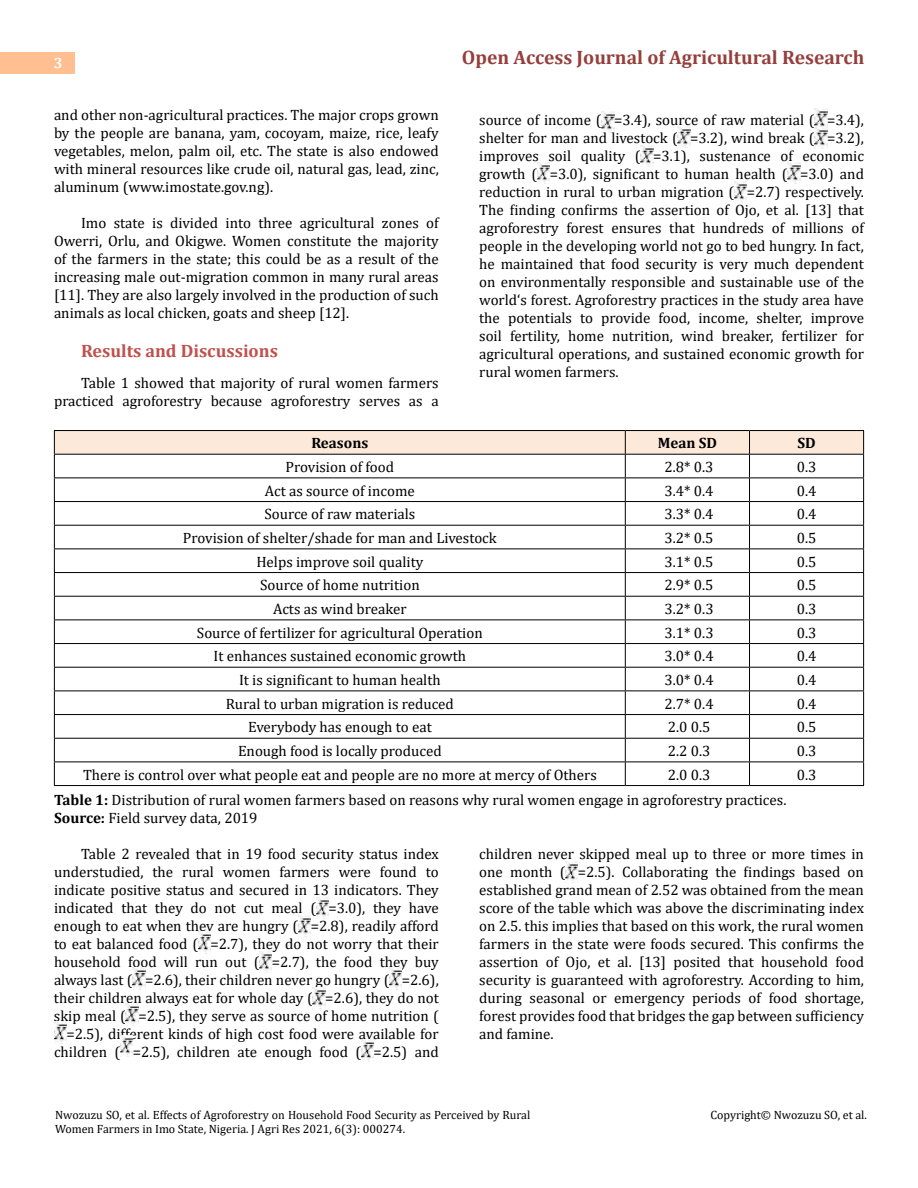
<style>
.page{position:relative;width:918px;height:1188px;background:#fff}
.page>*{position:absolute;margin:0;border:0;box-sizing:border-box;transform-origin:0 0}
.t1{font:700 19.5px "Cambria";color:#953f3c}
.t2{font:700 18px "Cambria";color:#c0504d}
.t3{font:15px/18px "Cambria";color:#000;text-align:justify}
.t4{font:700 15px "Cambria";color:#000}
.t5{font:700 15px "Cambria";color:#fff}
.t6{font:12px/14.4px "Cambria";color:#000}
.s1{font-weight:700}
</style>
<div class="page">
<div style="left:0;top:52px;width:74px;height:21px;background:#ffbf91"></div>
<img style="left:602px;top:111px;width:12px;height:20px">
<img style="left:815px;top:108px;width:12px;height:41px">
<img style="left:678px;top:126px;width:12px;height:20px">
<img style="left:641px;top:146px;width:12px;height:21px">
<img style="left:537px;top:162px;width:13px;height:20px">
<img style="left:788px;top:162px;width:12px;height:20px">
<img style="left:734px;top:182px;width:13px;height:21px">
<hr style="left:54px;top:430px;width:571px;height:1px;background:#000">
<hr style="left:625px;top:430px;width:125px;height:1px;background:#000">
<hr style="left:750px;top:430px;width:114px;height:1px;background:#000">
<hr style="left:54px;top:785px;width:571px;height:1px;background:#000">
<hr style="left:625px;top:785px;width:125px;height:1px;background:#000">
<hr style="left:750px;top:785px;width:114px;height:1px;background:#000">
<svg style="left:54px;top:431px;width:810px;height:354px"></svg>
<img style="left:316px;top:897px;width:13px;height:22px">
<img style="left:298px;top:915px;width:13px;height:22px">
<img style="left:198px;top:932px;width:13px;height:20px">
<img style="left:259px;top:951px;width:13px;height:22px">
<img style="left:133px;top:968px;width:12px;height:20px">
<img style="left:389px;top:968px;width:13px;height:20px">
<img style="left:313px;top:987px;width:12px;height:22px">
<img style="left:126px;top:1004px;width:12px;height:20px">
<img style="left:54px;top:1022px;width:13px;height:20px">
<img style="left:120px;top:1035px;width:13px;height:22px">
<img style="left:361px;top:1040px;width:13px;height:20px">
<img style="left:565px;top:861px;width:13px;height:22px">
<p class="t5" style="left:54px;top:53px;width:10px">3</p>
<p class="t3" style="left:54px;top:105px;width:386px">and other non-agricultural practices. The major crops grown by the people are banana, yam, cocoyam, maize, rice, leafy vegetables, melon, palm oil, etc. The state is also endowed with mineral resources like crude oil, natural gas, lead, zinc, aluminum (www.imostate.gov.ng).</p>
<p class="t3" style="left:54px;top:213px;width:386px;text-indent:27px">Imo state is divided into three agricultural zones of Owerri, Orlu, and Okigwe. Women constitute the majority of the farmers in the state; this could be as a result of the increasing male out-migration common in many rural areas [11]. They are also largely involved in the production of such animals as local chicken, goats and sheep [12].</p>
<p class="t2" style="left:81px;top:338px;width:199px">Results and Discussions</p>
<p class="t3" style="left:54px;top:374px;width:386px;text-align:right">Table 1 showed that majority of rural women farmers practiced agroforestry because agroforestry serves as a</p>
<h1 class="t1" style="left:462px;top:44px;width:404px">Open Access Journal of Agricultural Research</h1>
<p class="t3" style="left:479px;top:111px;width:386px">source of income ( =3.4), source of raw material ( =3.4), shelter for man and livestock ( =3.2), wind break ( =3.2), improves soil quality ( =3.1), sustenance of economic growth ( =3.0), significant to human health ( =3.0) and reduction in rural to urban migration ( =2.7) respectively.<br>The finding confirms the assertion of Ojo, et al. [13] that agroforestry forest ensures that hundreds of millions of people in the developing world not go to bed hungry. In fact, he maintained that food security is very much dependent on environmentally responsible and sustainable use of the world‘s forest. Agroforestry practices in the study area have the potentials to provide food, income, shelter, improve soil fertility, home nutrition, wind breaker, fertilizer for agricultural operations, and sustained economic growth for rural women farmers.</p>
<p class="t4" style="left:311px;top:433px;width:59px">Reasons</p>
<p class="t4" style="left:658px;top:433px;width:61px">Mean SD</p>
<p class="t4" style="left:797px;top:433px;width:20px">SD</p>
<p class="t3" style="left:286px;top:458px;width:110px">Provision of food</p>
<p class="t3" style="left:665px;top:458px;width:51px">2.8* 0.3</p>
<p class="t3" style="left:797px;top:458px;width:21px">0.3</p>
<p class="t3" style="left:265px;top:481px;width:151px">Act as source of income</p>
<p class="t3" style="left:665px;top:481px;width:51px">3.4* 0.4</p>
<p class="t3" style="left:797px;top:481px;width:21px">0.4</p>
<p class="t3" style="left:264px;top:505px;width:152px">Source of raw materials</p>
<p class="t3" style="left:665px;top:505px;width:51px">3.3* 0.4</p>
<p class="t3" style="left:797px;top:505px;width:21px">0.4</p>
<p class="t3" style="left:183px;top:529px;width:315px">Provision of shelter/shade for man and Livestock</p>
<p class="t3" style="left:665px;top:529px;width:51px">3.2* 0.5</p>
<p class="t3" style="left:797px;top:529px;width:21px">0.5</p>
<p class="t3" style="left:256px;top:552px;width:168px">Helps improve soil quality</p>
<p class="t3" style="left:665px;top:552px;width:51px">3.1* 0.5</p>
<p class="t3" style="left:797px;top:552px;width:21px">0.5</p>
<p class="t3" style="left:260px;top:576px;width:161px">Source of home nutrition</p>
<p class="t3" style="left:665px;top:576px;width:51px">2.9* 0.5</p>
<p class="t3" style="left:797px;top:576px;width:21px">0.5</p>
<p class="t3" style="left:273px;top:600px;width:135px">Acts as wind breaker</p>
<p class="t3" style="left:665px;top:600px;width:51px">3.2* 0.3</p>
<p class="t3" style="left:797px;top:600px;width:21px">0.3</p>
<p class="t3" style="left:197px;top:623px;width:287px">Source of fertilizer for agricultural Operation</p>
<p class="t3" style="left:665px;top:623px;width:51px">3.1* 0.3</p>
<p class="t3" style="left:797px;top:623px;width:21px">0.3</p>
<p class="t3" style="left:214px;top:647px;width:254px">It enhances sustained economic growth</p>
<p class="t3" style="left:665px;top:647px;width:51px">3.0* 0.4</p>
<p class="t3" style="left:797px;top:647px;width:21px">0.4</p>
<p class="t3" style="left:239px;top:671px;width:203px">It is significant to human health</p>
<p class="t3" style="left:665px;top:671px;width:51px">3.0* 0.4</p>
<p class="t3" style="left:797px;top:671px;width:21px">0.4</p>
<p class="t3" style="left:226px;top:694px;width:230px">Rural to urban migration is reduced</p>
<p class="t3" style="left:665px;top:694px;width:51px">2.7* 0.4</p>
<p class="t3" style="left:797px;top:694px;width:21px">0.4</p>
<p class="t3" style="left:248px;top:718px;width:185px">Everybody has enough to eat</p>
<p class="t3" style="left:668px;top:718px;width:44px">2.0 0.5</p>
<p class="t3" style="left:797px;top:718px;width:21px">0.5</p>
<p class="t3" style="left:238px;top:742px;width:205px">Enough food is locally produced</p>
<p class="t3" style="left:668px;top:742px;width:44px">2.2 0.3</p>
<p class="t3" style="left:797px;top:742px;width:21px">0.3</p>
<p class="t3" style="left:83px;top:765px;width:515px">There is control over what people eat and people are no more at mercy of Others</p>
<p class="t3" style="left:668px;top:765px;width:44px">2.0 0.3</p>
<p class="t3" style="left:797px;top:765px;width:21px">0.3</p>
<p class="t3" style="left:54px;top:791px;width:734px"><span class="s1">Table 1:</span> Distribution of rural women farmers based on reasons why rural women engage in agroforestry practices.<br><span class="s1">Source:</span> Field survey data, 2019</p>
<p class="t3" style="left:54px;top:845px;width:386px;text-align:right">Table 2 revealed that in 19 food security status index understudied, the rural women farmers were found to indicate positive status and secured in 13 indicators. They indicated that they do not cut meal ( =3.0), they have enough to eat when they are hungry ( =2.8), readily afford to eat balanced food ( =2.7), they do not worry that their household food will run out ( =2.7), the food they buy always last ( =2.6), their children never go hungry ( =2.6), their children always eat for whole day ( =2.6), they do not skip meal ( =2.5), they serve as source of home nutrition ( =2.5), different kinds of high cost food were available for children ( =2.5), children ate enough food ( =2.5) and</p>
<p class="t3" style="left:479px;top:845px;width:386px">children never skipped meal up to three or more times in one month ( =2.5). Collaborating the findings based on established grand mean of 2.52 was obtained from the mean score of the table which was above the discriminating index on 2.5. this implies that based on this work, the rural women farmers in the state were foods secured. This confirms the assertion of Ojo, et al. [13] posited that household food security is guaranteed with agroforestry. According to him, during seasonal or emergency periods of food shortage, forest provides food that bridges the gap between sufficiency and famine.</p>
<p class="t6" style="left:55px;top:1108px;width:477px">Nwozuzu SO, et al. Effects of Agroforestry on Household Food Security as Perceived by Rural<br>Women Farmers in Imo State, Nigeria. J Agri Res 2021, 6(3): 000274.</p>
<p class="t6" style="left:710px;top:1108px;width:158px">Copyright© Nwozuzu SO, et al.</p>
</div>
